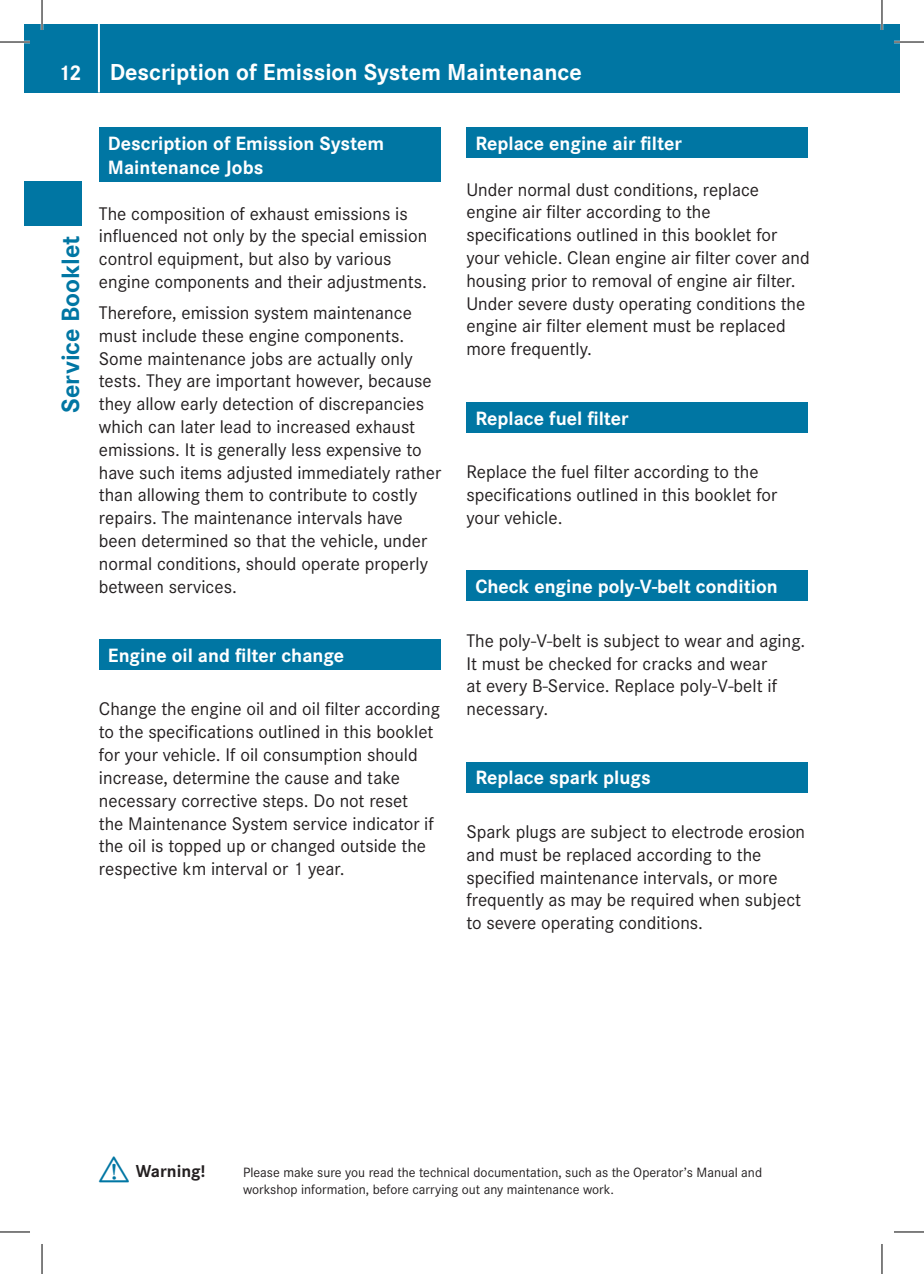
<style>
.page{position:relative;width:924px;height:1274px;background:#fff}
.page>*{position:absolute;margin:0;border:0;box-sizing:border-box;transform-origin:0 0}
.t1{font:700 26px "Corporate S";color:#0076a3}
.t2{font:700 24px "Corporate S";color:#fff}
.t3{font:700 22px "Corporate S";color:#fff}
.t4{font:700 20px "Corporate S";color:#fff}
.Paragraph_Style_3{font:19px/22.8px "Corporate S";color:#231f20}
.t5{font:700 18px "Corporate S";color:#231f20}
.t6{font:14px "Corporate S";color:#231f20}
</style>
<div class="page">
<div style="left:24px;top:24px;width:858px;height:68px;background:#0076a3"></div>
<hr style="left:98px;top:24px;width:2px;height:68px;background:#fff">
<div style="left:24px;top:182px;width:58px;height:44px;background:#0076a3"></div>
<div style="left:882px;top:24px;width:18px;height:68px;background:#0076a3"></div>
<div style="left:99px;top:128px;width:341px;height:54px;background:#0076a3"></div>
<div style="left:99px;top:639px;width:341px;height:31px;background:#0076a3"></div>
<div style="left:466px;top:128px;width:342px;height:30px;background:#0076a3"></div>
<div style="left:466px;top:402px;width:342px;height:30px;background:#0076a3"></div>
<div style="left:466px;top:570px;width:342px;height:31px;background:#0076a3"></div>
<div style="left:466px;top:762px;width:342px;height:30px;background:#0076a3"></div>
<hr style="left:0;top:41px;width:30px;height:2px;background:#fff">
<hr style="left:894px;top:41px;width:30px;height:2px;background:#fff">
<hr style="left:41px;top:0;width:2px;height:30px;background:#fff">
<hr style="left:880px;top:0;width:3px;height:30px;background:#fff">
<hr style="left:0;top:42px;width:30px;height:1px;background:#000">
<hr style="left:894px;top:42px;width:30px;height:1px;background:#000">
<hr style="left:0;top:1231px;width:30px;height:1px;background:#000">
<hr style="left:894px;top:1231px;width:30px;height:1px;background:#000">
<hr style="left:42px;top:0;width:1px;height:30px;background:#000">
<hr style="left:42px;top:1243px;width:1px;height:30px;background:#000">
<hr style="left:881px;top:0;width:1px;height:30px;background:#000">
<hr style="left:881px;top:1243px;width:1px;height:30px;background:#000">
<p class="t3" style="left:58px;top:60px;width:25px">12</p>
<p class="t2" style="left:110px;top:58px;width:473px">Description of Emission System Maintenance</p>
<h1 class="t1" style="left:56px;top:412px;width:178px;rotate:-90deg">Service Booklet</h1>
<p class="t4" style="left:108px;top:132px;width:278px">Description of Emission System</p>
<p class="t4" style="left:108px;top:156px;width:157px">Maintenance Jobs</p>
<p class="Paragraph_Style_3" style="left:99px;top:202px;width:330px">The composition of exhaust emissions is influenced not only by the special emission control equipment, but also by various engine components and their adjustments.</p>
<p class="Paragraph_Style_3" style="left:99px;top:301px;width:344px">Therefore, emission system maintenance must include these engine components.<br>Some maintenance jobs are actually only tests. They are important however, because they allow early detection of discrepancies which can later lead to increased exhaust emissions. It is generally less expensive to have such items adjusted immediately rather than allowing them to contribute to costly repairs. The maintenance intervals have been determined so that the vehicle, under normal conditions, should operate properly between services.</p>
<p class="t4" style="left:108px;top:643px;width:238px">Engine oil and filter change</p>
<p class="Paragraph_Style_3" style="left:99px;top:698px;width:342px">Change the engine oil and oil filter according to the specifications outlined in this booklet for your vehicle. If oil consumption should increase, determine the cause and take necessary corrective steps. Do not reset<br>the Maintenance System service indicator if the oil is topped up or changed outside the respective km interval or 1 year.</p>
<p class="t4" style="left:475px;top:132px;width:208px">Replace engine air filter</p>
<p class="Paragraph_Style_3" style="left:466px;top:178px;width:345px">Under normal dust conditions, replace engine air filter according to the specifications outlined in this booklet for your vehicle. Clean engine air filter cover and housing prior to removal of engine air filter.<br>Under severe dusty operating conditions the engine air filter element must be replaced more frequently.</p>
<p class="t4" style="left:475px;top:406px;width:155px">Replace fuel filter</p>
<p class="Paragraph_Style_3" style="left:466px;top:460px;width:312px">Replace the fuel filter according to the specifications outlined in this booklet for your vehicle.</p>
<p class="t4" style="left:475px;top:575px;width:304px">Check engine poly-V-belt condition</p>
<p class="Paragraph_Style_3" style="left:466px;top:629px;width:337px">The poly-V-belt is subject to wear and aging.<br>It must be checked for cracks and wear<br>at every B-Service. Replace poly-V-belt if necessary.</p>
<p class="t4" style="left:475px;top:766px;width:177px">Replace spark plugs</p>
<p class="Paragraph_Style_3" style="left:466px;top:820px;width:340px">Spark plugs are subject to electrode erosion and must be replaced according to the specified maintenance intervals, or more frequently as may be required when subject to severe operating conditions.</p>
<p class="t5" style="left:136px;top:1160px;width:71px">Warning!</p>
<p class="t6" style="left:243px;top:1164px;width:520px">Please make sure you read the technical documentation, such as the Operator’s Manual and</p>
<p class="t6" style="left:243px;top:1181px;width:370px">workshop information, before carrying out any maintenance work.</p>
</div>
